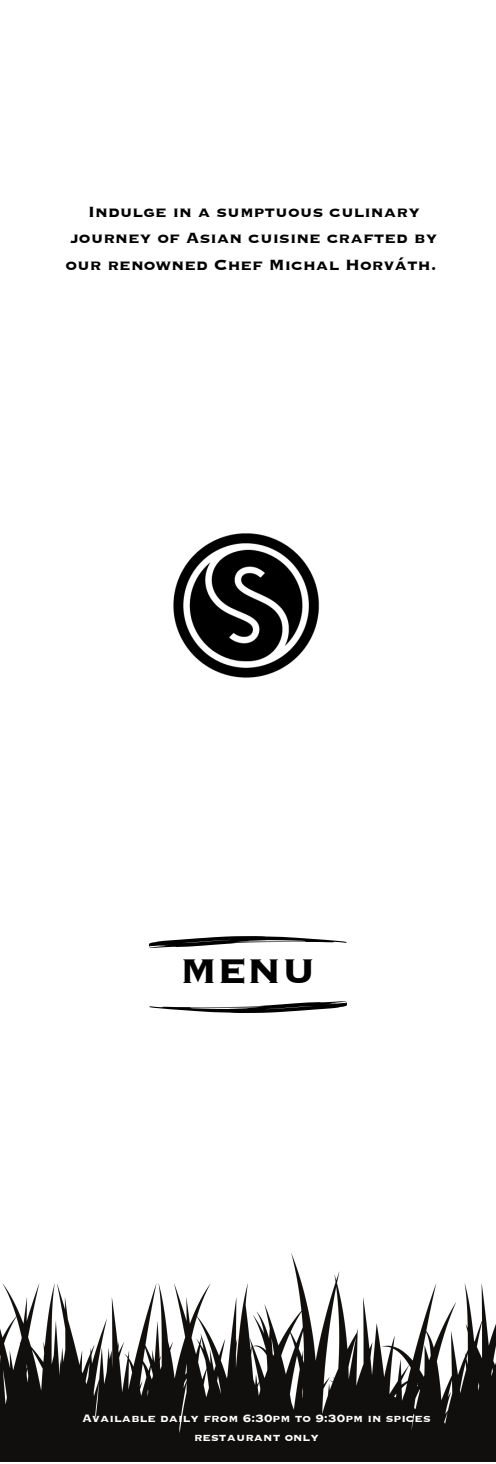
<style>
.page{position:relative;width:496px;height:1464px;background:#fff}
.page>*{position:absolute;margin:0;border:0;box-sizing:border-box;transform-origin:0 0}
.t1{font:44.45px "Copperplate Gothic LT Pro 33 BC";color:#000}
.t2{font:19.25px/26.2px "Copperplate Gothic LT Pro 33 BC";color:#000;text-align:center}
.t3{font:14px/18.6px "Copperplate Gothic LT Pro 33 BC";color:#fff;text-align:center}
</style>
<div class="page">
<svg style="left:149px;top:936px;width:197px;height:11px"></svg>
<svg style="left:149px;top:1001px;width:197px;height:11px"></svg>
<img style="left:0;top:1253px;width:495px;height:208px">
<img style="left:173px;top:533px;width:147px;height:145px">
<p class="t2" style="left:65px;top:200px;width:373px">Indulge in a sumptuous culinary journey of Asian cuisine crafted by our renowned Chef Michal Horváth.</p>
<h1 class="t1" style="left:180px;top:950px;width:137px">MENU</h1>
<p class="t3" style="left:82px;top:1409px;width:350px">Available daily from 6:30pm to 9:30pm in spices restaurant only</p>
</div>
